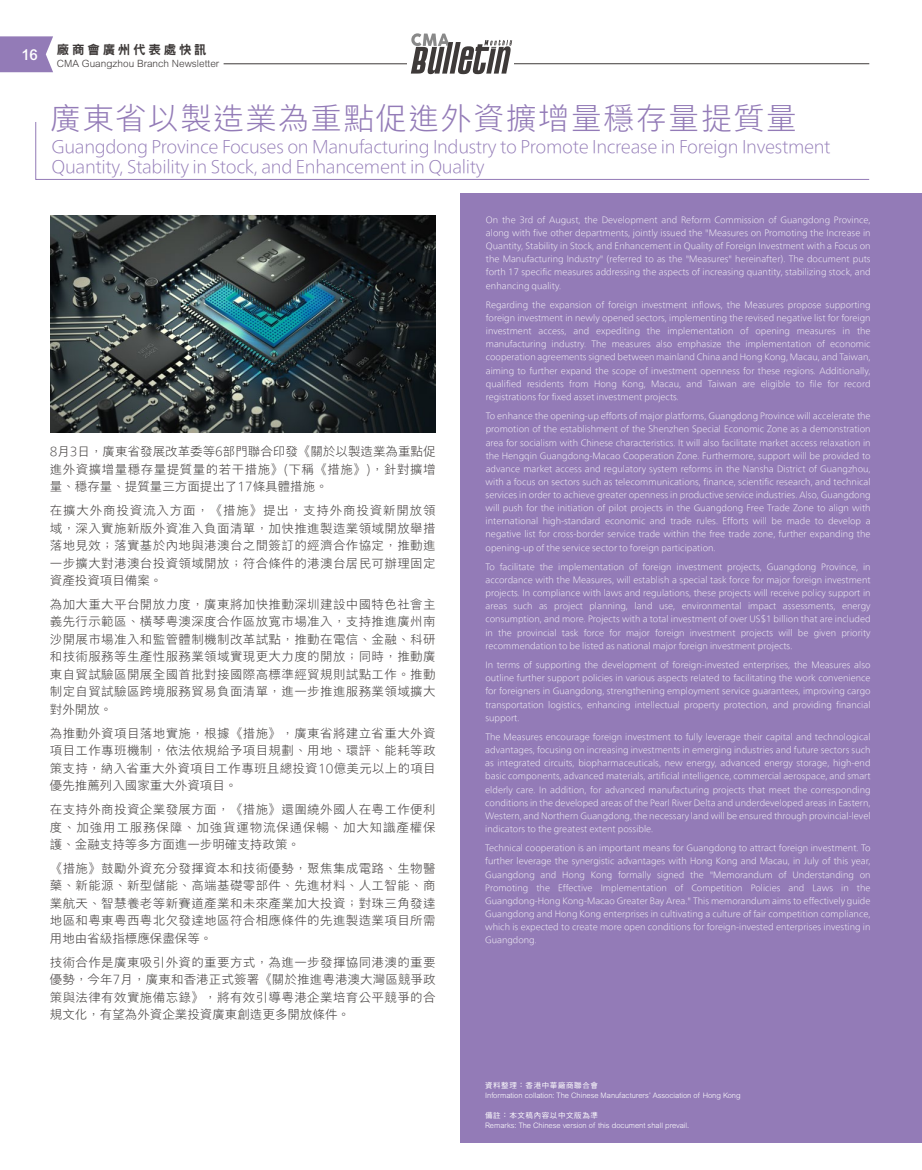
<style>
.page{position:relative;width:922px;height:1170px;background:#fff}
.page>*{position:absolute;margin:0;border:0;box-sizing:border-box;transform-origin:0 0}
.t1{font:100 31.25px "M Xiang He Hei TC";letter-spacing:.04em;color:#937bb7}
.t2{font:100 17.5px/20.5px "M Xiang He Hei TC";letter-spacing:-.02em;color:#937bb7}
.t3{font:500 15px "Arial MT Std";color:#fff}
.t4{font:100 12.5px/17.5px "M Xiang He Hei TC";letter-spacing:.03em;color:#3e3a39;text-align:justify}
.t5{font:12.5px "DF Hei HK W9";letter-spacing:.22em;color:#3e3a39}
.t6{font:300 10px "Arial MT Std";color:#3e3a39}
.t7{font:100 8.75px/13.1px "M Xiang He Hei TC";color:#fff;text-align:justify}
.t8{font:300 7.5px "Arial MT Std";color:#fff}
.t9{font:7.5px "DF Hei HK W5";letter-spacing:.08em;color:#fff}
</style>
<div class="page">
<svg style="left:0;top:36px;width:53px;height:36px;background:#9b85bc"></svg>
<hr style="left:501px;top:63px;width:368px;height:1px;background:#3e3a39">
<hr style="left:223px;top:64px;width:191px;height:1px;background:#3e3a39">
<div style="left:407px;top:30px;width:107px;height:49px;background:#fff"></div>
<svg style="left:410px;top:33px;width:102px;height:41px"></svg>
<div style="left:460px;top:193px;width:461px;height:949px;background:#937bb7"></div>
<svg style="left:35px;top:122px;width:834px;height:58px"></svg>
<img style="left:50px;top:216px;width:385px;height:216px">
<h3 class="t3" style="left:22px;top:46px;width:18px">16</h3>
<h3 class="t5" style="left:57px;top:43px;width:151px">廠商會廣州代表處快訊</h3>
<p class="t6" style="left:57px;top:57px;width:164px">CMA Guangzhou Branch Newsletter</p>
<h1 class="t1" style="left:50px;top:94px;width:748px">廣東省以製造業為重點促進外資擴增量穩存量提質量</h1>
<h2 class="t2" style="left:52px;top:135px;width:780px">Guangdong Province Focuses on Manufacturing Industry to Promote Increase in Foreign Investment<br>Quantity, Stability in Stock, and Enhancement in Quality</h2>
<h3 class="t4" style="left:50px;top:442px;width:387px">8月3日，廣東省發展改革委等6部門聯合印發《關於以製造業為重點促進外資擴增量穩存量提質量的若干措施》(下稱《措施》)，針對擴增量、穩存量、提質量三方面提出了17條具體措施。</h3>
<h3 class="t4" style="left:50px;top:501px;width:387px">在擴大外商投資流入方面，《措施》提出，支持外商投資新開放領域，深入實施新版外資准入負面清單，加快推進製造業領域開放舉措落地見效；落實基於內地與港澳台之間簽訂的經濟合作協定，推動進一步擴大對港澳台投資領域開放；符合條件的港澳台居民可辦理固定資產投資項目備案。</h3>
<h3 class="t4" style="left:50px;top:594px;width:387px">為加大重大平台開放力度，廣東將加快推動深圳建設中國特色社會主義先行示範區、橫琴粵澳深度合作區放寬市場准入，支持推進廣州南沙開展市場准入和監管體制機制改革試點，推動在電信、金融、科研和技術服務等生產性服務業領域實現更大力度的開放；同時，推動廣東自貿試驗區開展全國首批對接國際高標準經貿規則試點工作。推動制定自貿試驗區跨境服務貿易負面清單，進一步推進服務業領域擴大對外開放。</h3>
<h3 class="t4" style="left:50px;top:723px;width:387px">為推動外資項目落地實施，根據《措施》，廣東省將建立省重大外資項目工作專班機制，依法依規給予項目規劃、用地、環評、能耗等政策支持，納入省重大外資項目工作專班且總投資10億美元以上的項目優先推薦列入國家重大外資項目。</h3>
<h3 class="t4" style="left:50px;top:799px;width:387px">在支持外商投資企業發展方面，《措施》還圍繞外國人在粵工作便利度、加強用工服務保障、加強貨運物流保通保暢、加大知識產權保護、金融支持等多方面進一步明確支持政策。</h3>
<h3 class="t4" style="left:50px;top:858px;width:387px">《措施》鼓勵外資充分發揮資本和技術優勢，聚焦集成電路、生物醫藥、新能源、新型儲能、高端基礎零部件、先進材料、人工智能、商業航天、智慧養老等新賽道產業和未來產業加大投資；對珠三角發達地區和粵東粵西粵北欠發達地區符合相應條件的先進製造業項目所需用地由省級指標應保盡保等。</h3>
<h3 class="t4" style="left:50px;top:952px;width:387px">技術合作是廣東吸引外資的重要方式，為進一步發揮協同港澳的重要優勢，今年7月，廣東和香港正式簽署《關於推進粵港澳大灣區競爭政策與法律有效實施備忘錄》，將有效引導粵港企業培育公平競爭的合規文化，有望為外資企業投資廣東創造更多開放條件。</h3>
<p class="t7" style="left:486px;top:212px;width:386px">On the 3rd of August, the Development and Reform Commission of Guangdong Province, along with five other departments, jointly issued the "Measures on Promoting the Increase in Quantity, Stability in Stock, and Enhancement in Quality of Foreign Investment with a Focus on the Manufacturing Industry" (referred to as the "Measures" hereinafter). The document puts forth 17 specific measures addressing the aspects of increasing quantity, stabilizing stock, and enhancing quality.</p>
<p class="t7" style="left:485px;top:297px;width:386px">Regarding the expansion of foreign investment inflows, the Measures propose supporting foreign investment in newly opened sectors, implementing the revised negative list for foreign investment access, and expediting the implementation of opening measures in the manufacturing industry. The measures also emphasize the implementation of economic cooperation agreements signed between mainland China and Hong Kong, Macau, and Taiwan, aiming to further expand the scope of investment openness for these regions. Additionally, qualified residents from Hong Kong, Macau, and Taiwan are eligible to file for record registrations for fixed asset investment projects.</p>
<p class="t7" style="left:485px;top:409px;width:386px">To enhance the opening-up efforts of major platforms, Guangdong Province will accelerate the promotion of the establishment of the Shenzhen Special Economic Zone as a demonstration area for socialism with Chinese characteristics. It will also facilitate market access relaxation in the Hengqin Guangdong-Macao Cooperation Zone. Furthermore, support will be provided to advance market access and regulatory system reforms in the Nansha District of Guangzhou, with a focus on sectors such as telecommunications, finance, scientific research, and technical services in order to achieve greater openness in productive service industries. Also, Guangdong will push for the initiation of pilot projects in the Guangdong Free Trade Zone to align with international high-standard economic and trade rules. Efforts will be made to develop a negative list for cross-border service trade within the free trade zone, further expanding the opening-up of the service sector to foreign participation.</p>
<p class="t7" style="left:485px;top:559px;width:386px">To facilitate the implementation of foreign investment projects, Guangdong Province, in accordance with the Measures, will establish a special task force for major foreign investment projects. In compliance with laws and regulations, these projects will receive policy support in areas such as project planning, land use, environmental impact assessments, energy consumption, and more. Projects with a total investment of over US$1 billion that are included in the provincial task force for major foreign investment projects will be given priority recommendation to be listed as national major foreign investment projects.</p>
<p class="t7" style="left:485px;top:657px;width:386px">In terms of supporting the development of foreign-invested enterprises, the Measures also outline further support policies in various aspects related to facilitating the work convenience for foreigners in Guangdong, strengthening employment service guarantees, improving cargo transportation logistics, enhancing intellectual property protection, and providing financial support.</p>
<p class="t7" style="left:485px;top:729px;width:387px">The Measures encourage foreign investment to fully leverage their capital and technological advantages, focusing on increasing investments in emerging industries and future sectors such as integrated circuits, biopharmaceuticals, new energy, advanced energy storage, high-end basic components, advanced materials, artificial intelligence, commercial aerospace, and smart elderly care. In addition, for advanced manufacturing projects that meet the corresponding conditions in the developed areas of the Pearl River Delta and underdeveloped areas in Eastern, Western, and Northern Guangdong, the necessary land will be ensured through provincial-level indicators to the greatest extent possible.</p>
<p class="t7" style="left:485px;top:840px;width:387px">Technical cooperation is an important means for Guangdong to attract foreign investment. To further leverage the synergistic advantages with Hong Kong and Macau, in July of this year, Guangdong and Hong Kong formally signed the "Memorandum of Understanding on Promoting the Effective Implementation of Competition Policies and Laws in the Guangdong-Hong Kong-Macao Greater Bay Area." This memorandum aims to effectively guide Guangdong and Hong Kong enterprises in cultivating a culture of fair competition compliance, which is expected to create more open conditions for foreign-invested enterprises investing in Guangdong.</p>
<p class="t9" style="left:485px;top:1081px;width:114px">資料整理：香港中華廠商聯合會</p>
<p class="t8" style="left:485px;top:1091px;width:257px">Information collation: The Chinese Manufacturers’ Association of Hong Kong</p>
<p class="t9" style="left:485px;top:1111px;width:114px">備註：本文稿內容以中文版為準</p>
<p class="t8" style="left:485px;top:1121px;width:206px">Remarks: The Chinese version of this document shall prevail.</p>
</div>
